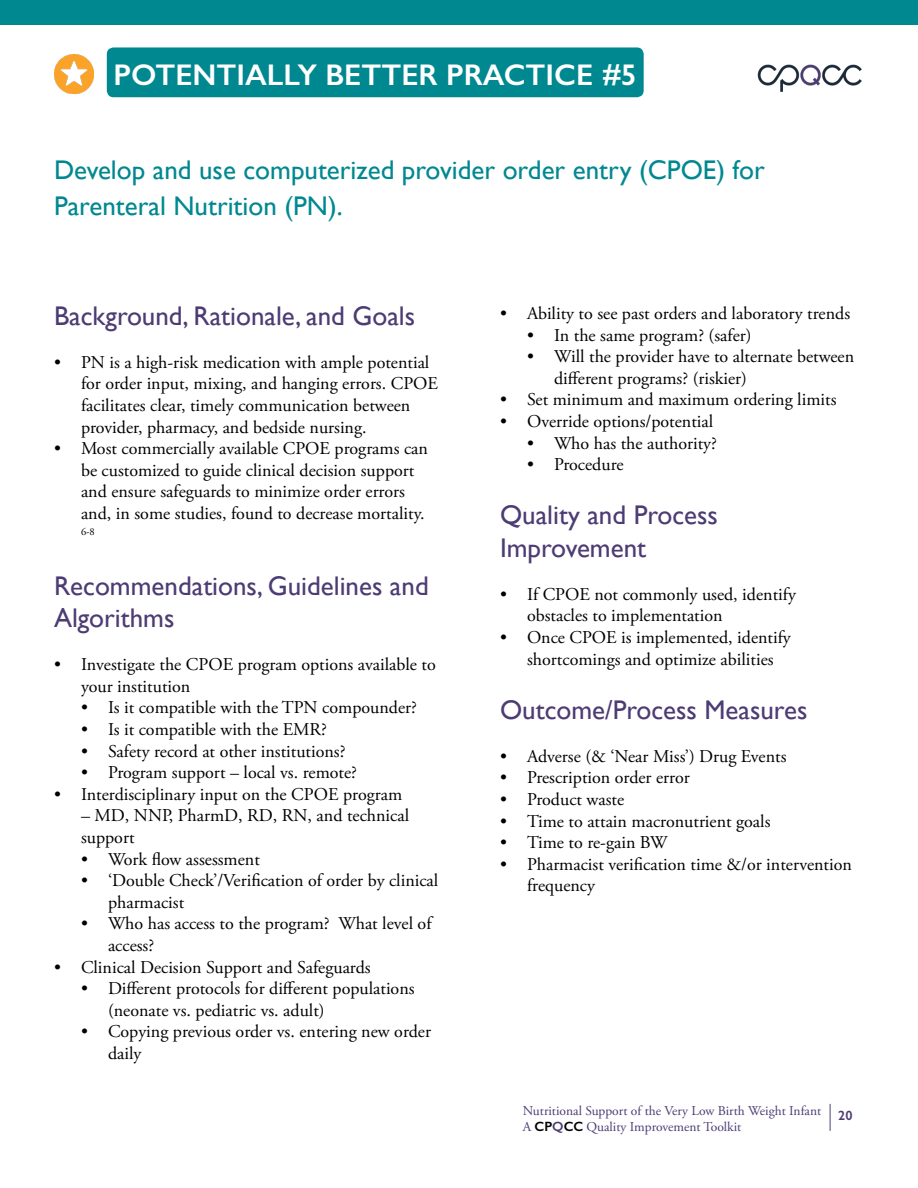
<style>
.page{position:relative;width:918px;height:1188px;background:#fff}
.page>*{position:absolute;margin:0;border:0;box-sizing:border-box;transform-origin:0 0}
.t1{font:600 30px "Gill Sans";color:#fff}
.t2{font:27px/32.4px "Gill Sans";color:#4d3c73}
.t3{font:27px/36px "Gill Sans";color:#008890}
.t4{font:18px/21.6px "Adobe Garamond Pro";color:#000}
.t5{font:13.5px "Adobe Garamond Pro";color:#4d3c73}
.t6{font:600 13.5px "Gill Sans";color:#4d3c73}
.t7{font:10.5px "Adobe Garamond Pro";color:#000}
.s1{font-family:"Gill Sans";font-weight:600;color:#000}
.s2{font-family:"Gill Sans";font-weight:600}
</style>
<div class="page">
<svg style="left:830px;top:1104px;width:1px;height:27px"></svg>
<img style="left:757px;top:64px;width:105px;height:28px">
<div style="left:0;top:0;width:918px;height:25px;background:#008890"></div>
<img style="left:54px;top:54px;width:40px;height:39px">
<div style="left:107px;top:47px;width:537px;height:50px;background:#008890;border-radius:7px"></div>
<h1 class="t1" style="left:114px;top:57px;width:524px">POTENTIALLY BETTER PRACTICE #5</h1>
<h2 class="t3" style="left:54px;top:151px;width:712px">Develop and use computerized provider order entry (CPOE) for<br>Parenteral Nutrition (PN).</h2>
<h2 class="t2" style="left:54px;top:299px;width:363px">Background, Rationale, and Goals</h2>
<p class="t4" style="left:81px;top:352px;width:359px;text-indent:-27px">• PN is a high-risk medication with ample potential for order input, mixing, and hanging errors. CPOE facilitates clear, timely communication between provider, pharmacy, and bedside nursing.</p>
<p class="t4" style="left:81px;top:438px;width:349px;text-indent:-27px">• Most commercially available CPOE programs can be customized to guide clinical decision support and ensure safeguards to minimize order errors and, in some studies, found to decrease mortality.</p>
<p class="t7" style="left:81px;top:525px;width:15px">6-8</p>
<h2 class="t2" style="left:54px;top:569px;width:376px">Recommendations, Guidelines and<br>Algorithms</h2>
<p class="t4" style="left:81px;top:654px;width:356px;text-indent:-27px">• Investigate the CPOE program options available to your institution</p>
<p class="t4" style="left:81px;top:698px;width:337px">• Is it compatible with the TPN compounder?</p>
<p class="t4" style="left:81px;top:719px;width:248px">• Is it compatible with the EMR?</p>
<p class="t4" style="left:81px;top:741px;width:266px">• Safety record at other institutions?</p>
<p class="t4" style="left:81px;top:762px;width:278px">• Program support – local vs. remote?</p>
<p class="t4" style="left:54px;top:784px;width:350px">• Interdisciplinary input on the CPOE program</p>
<p class="t4" style="left:81px;top:806px;width:330px">– MD, NNP, PharmD, RD, RN, and technical support</p>
<p class="t4" style="left:81px;top:849px;width:180px">• Work flow assessment</p>
<p class="t4" style="left:108px;top:870px;width:332px;text-indent:-27px">• ‘Double Check’/Verification of order by clinical pharmacist</p>
<p class="t4" style="left:108px;top:914px;width:325px;text-indent:-27px">• Who has access to the program? What level of access?</p>
<p class="t4" style="left:54px;top:957px;width:318px">• Clinical Decision Support and Safeguards</p>
<p class="t4" style="left:108px;top:978px;width:308px;text-indent:-27px">• Different protocols for different populations (neonate vs. pediatric vs. adult)</p>
<p class="t4" style="left:108px;top:1022px;width:325px;text-indent:-27px">• Copying previous order vs. entering new order daily</p>
<p class="t4" style="left:500px;top:303px;width:352px">• Ability to see past orders and laboratory trends</p>
<p class="t4" style="left:527px;top:325px;width:226px">• In the same program? (safer)</p>
<p class="t4" style="left:554px;top:346px;width:302px;text-indent:-27px">• Will the provider have to alternate between different programs? (riskier)</p>
<p class="t4" style="left:500px;top:390px;width:338px">• Set minimum and maximum ordering limits</p>
<p class="t4" style="left:500px;top:411px;width:215px">• Override options/potential</p>
<p class="t4" style="left:527px;top:433px;width:191px">• Who has the authority?</p>
<p class="t4" style="left:527px;top:454px;width:98px">• Procedure</p>
<h2 class="t2" style="left:500px;top:499px;width:219px">Quality and Process<br>Improvement</h2>
<p class="t4" style="left:527px;top:584px;width:270px;text-indent:-27px">• If CPOE not commonly used, identify obstacles to implementation</p>
<p class="t4" style="left:500px;top:627px;width:292px;text-align:center">• Once CPOE is implemented, identify shortcomings and optimize abilities</p>
<h2 class="t2" style="left:500px;top:693px;width:309px">Outcome/Process Measures</h2>
<p class="t4" style="left:500px;top:746px;width:288px">• Adverse (&amp; ‘Near Miss’) Drug Events</p>
<p class="t4" style="left:500px;top:768px;width:191px">• Prescription order error</p>
<p class="t4" style="left:500px;top:789px;width:126px">• Product waste</p>
<p class="t4" style="left:500px;top:811px;width:272px">• Time to attain macronutrient goals</p>
<p class="t4" style="left:500px;top:832px;width:169px">• Time to re-gain BW</p>
<p class="t4" style="left:527px;top:854px;width:326px;text-indent:-27px">• Pharmacist verification time &amp;/or intervention frequency</p>
<p class="t5" style="left:523px;top:1103px;width:300px">Nutritional Support of the Very Low Birth Weight Infant</p>
<p class="t6" style="left:838px;top:1107px;width:16px">20</p>
<p class="t5" style="left:523px;top:1119px;width:220px">A <span class="s1">CP</span><span class="s2">Q</span><span class="s1">CC</span> Quality Improvement Toolkit</p>
</div>
